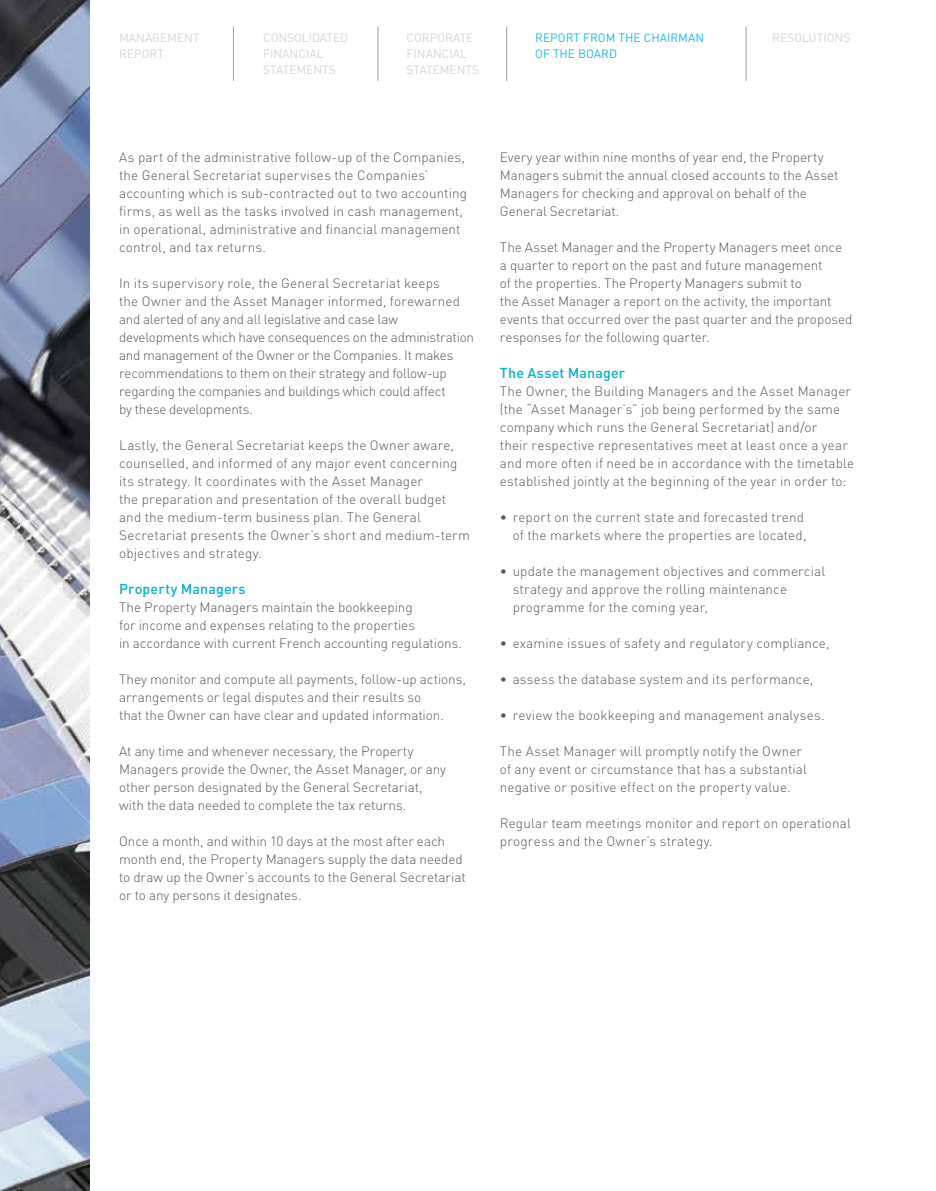
<style>
.page{position:relative;width:936px;height:1191px;background:#fff}
.page>*{position:absolute;margin:0;border:0;box-sizing:border-box;transform-origin:0 0}
.t1{font:500 14.25px "DIN";letter-spacing:.01em;color:#00b1d0}
.t2{font:300 13.5px/18px "DIN";letter-spacing:.005em;color:#58585a}
.t3{font:300 13.5px/18px "DIN";letter-spacing:-.02em;color:#58585a}
.t4{font:12px/16.2px "DIN";color:#d1d9d7}
.t5{font:12px "DIN";color:#1bbbea}
</style>
<div class="page">
<img style="left:0;top:0;width:89px;height:1191px">
<hr style="left:377px;top:27px;width:1px;height:54px;background:#9c9e9f">
<hr style="left:233px;top:27px;width:1px;height:54px;background:#9c9e9f">
<hr style="left:506px;top:27px;width:1px;height:54px;background:#9c9e9f">
<hr style="left:745px;top:27px;width:1px;height:54px;background:#9c9e9f">
<p class="t4" style="left:119px;top:29px;width:82px">MANAGEMENT<br>REPORT</p>
<p class="t4" style="left:406px;top:29px;width:74px">CORPORATE<br>FINANCIAL<br>STATEMENTS</p>
<p class="t5" style="left:535px;top:30px;width:170px">REPORT FROM THE CHAIRMAN</p>
<p class="t4" style="left:772px;top:29px;width:80px">RESOLUTIONS</p>
<p class="t4" style="left:263px;top:29px;width:87px">CONSOLIDATED<br>FINANCIAL<br>STATEMENTS</p>
<p class="t5" style="left:535px;top:46px;width:83px">OF THE BOARD</p>
<p class="t2" style="left:119px;top:148px;width:349px">As part of the administrative follow-up of the Companies, the General Secretariat supervises the Companies’ accounting which is sub-contracted out to two accounting firms, as well as the tasks involved in cash management, in operational, administrative and financial management control, and tax returns.</p>
<p class="t3" style="left:119px;top:274px;width:356px">In its supervisory role, the General Secretariat keeps<br>the Owner and the Asset Manager informed, forewarned and alerted of any and all legislative and case law developments which have consequences on the administration and management of the Owner or the Companies. It makes recommendations to them on their strategy and follow-up regarding the companies and buildings which could affect<br>by these developments.</p>
<p class="t2" style="left:119px;top:436px;width:352px">Lastly, the General Secretariat keeps the Owner aware, counselled, and informed of any major event concerning its strategy. It coordinates with the Asset Manager<br>the preparation and presentation of the overall budget and the medium-term business plan. The General Secretariat presents the Owner’s short and medium-term objectives and strategy.</p>
<p class="t1" style="left:119px;top:580px;width:128px">Property Managers</p>
<p class="t2" style="left:119px;top:598px;width:344px">The Property Managers maintain the bookkeeping<br>for income and expenses relating to the properties<br>in accordance with current French accounting regulations.</p>
<p class="t2" style="left:119px;top:670px;width:348px">They monitor and compute all payments, follow-up actions, arrangements or legal disputes and their results so<br>that the Owner can have clear and updated information.</p>
<p class="t2" style="left:119px;top:742px;width:328px">At any time and whenever necessary, the Property Managers provide the Owner, the Asset Manager, or any other person designated by the General Secretariat, with the data needed to complete the tax returns.</p>
<p class="t2" style="left:119px;top:832px;width:348px">Once a month, and within 10 days at the most after each month end, the Property Managers supply the data needed to draw up the Owner’s accounts to the General Secretariat or to any persons it designates.</p>
<p class="t2" style="left:500px;top:148px;width:340px">Every year within nine months of year end, the Property Managers submit the annual closed accounts to the Asset Managers for checking and approval on behalf of the General Secretariat.</p>
<p class="t2" style="left:500px;top:238px;width:354px">The Asset Manager and the Property Managers meet once a quarter to report on the past and future management<br>of the properties. The Property Managers submit to<br>the Asset Manager a report on the activity, the important events that occurred over the past quarter and the proposed responses for the following quarter.</p>
<p class="t1" style="left:500px;top:364px;width:127px">The Asset Manager</p>
<p class="t2" style="left:500px;top:382px;width:356px">The Owner, the Building Managers and the Asset Manager (the “Asset Manager’s” job being performed by the same company which runs the General Secretariat) and/or<br>their respective representatives meet at least once a year and more often if need be in accordance with the timetable established jointly at the beginning of the year in order to:</p>
<p class="t2" style="left:500px;top:508px;width:308px;text-align:right">• report on the current state and forecasted trend of the markets where the properties are located,</p>
<p class="t2" style="left:512px;top:562px;width:314px;text-indent:-13px">• update the management objectives and commercial strategy and approve the rolling maintenance programme for the coming year,</p>
<p class="t2" style="left:500px;top:634px;width:331px">• examine issues of safety and regulatory compliance,</p>
<p class="t2" style="left:500px;top:670px;width:315px">• assess the database system and its performance,</p>
<p class="t2" style="left:500px;top:706px;width:326px">• review the bookkeeping and management analyses.</p>
<p class="t2" style="left:500px;top:742px;width:308px">The Asset Manager will promptly notify the Owner of any event or circumstance that has a substantial negative or positive effect on the property value.</p>
<p class="t2" style="left:500px;top:814px;width:352px">Regular team meetings monitor and report on operational progress and the Owner’s strategy.</p>
</div>
